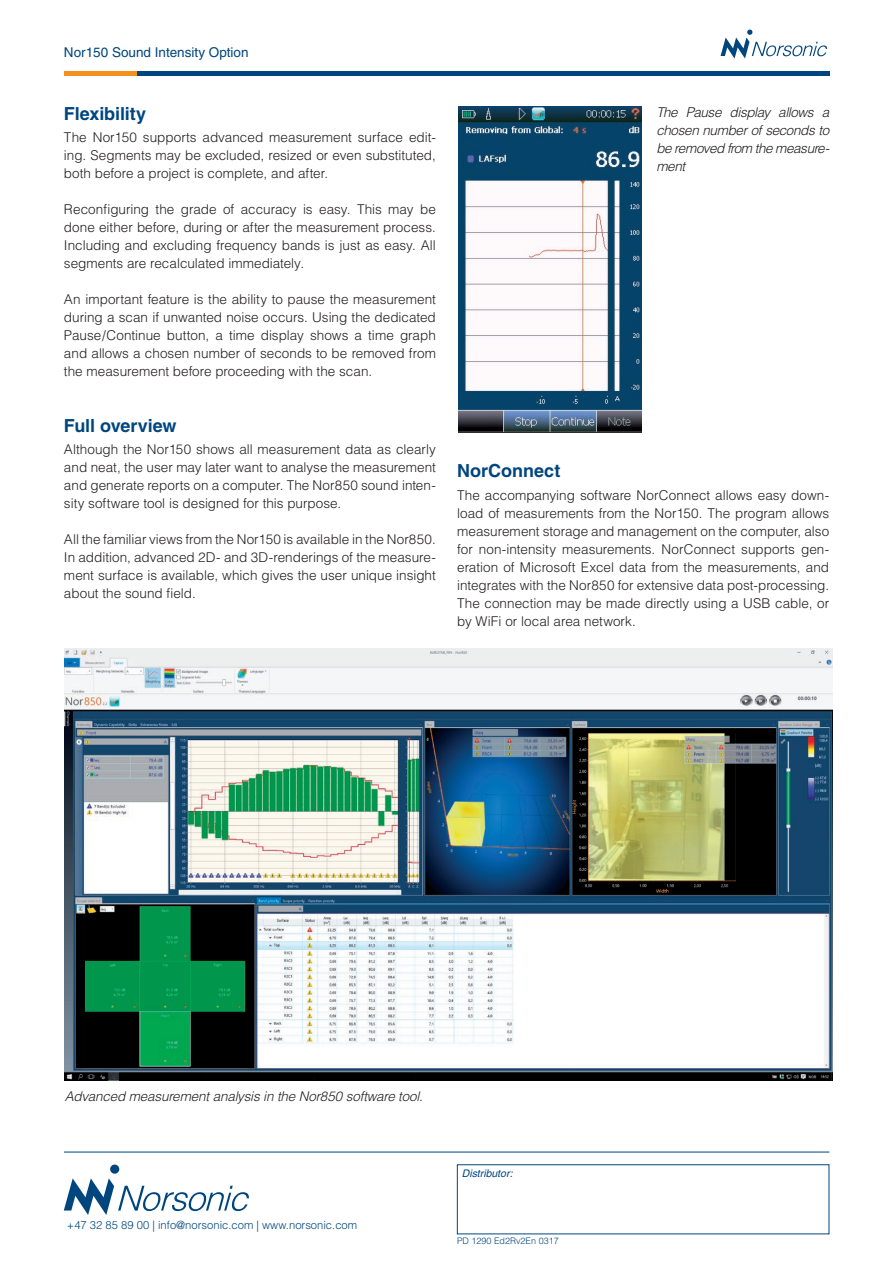
<style>
.page{position:relative;width:893px;height:1263px;background:#fff}
.page>*{position:absolute;margin:0;border:0;box-sizing:border-box;transform-origin:0 0}
.t1{font:700 18px "Helvetica";letter-spacing:-.005em;color:#00467e}
.t2{font:300 13.5px/18px "Helvetica";color:#231f20;text-align:justify}
.t3{font:italic 300 13.5px/18px "Helvetica";letter-spacing:-.025em;color:#231f20;text-align:justify}
.t4{font:13.5px "Helvetica";color:#00467e}
.t5{font:300 11.25px "Helvetica";color:#00467e}
.t6{font:italic 10.5px "Helvetica";color:#00467e}
.t7{font:300 9px "Helvetica";color:#00467e}
</style>
<div class="page">
<div style="left:110px;top:1164px;width:9px;height:10px;background:#00467e;border-radius:50%"></div>
<svg style="left:64px;top:1178px;width:185px;height:37px"></svg>
<div style="left:64px;top:71px;width:75px;height:5px;background:#f4901d"></div>
<div style="left:137px;top:71px;width:692px;height:5px;background:#00467e"></div>
<svg style="left:720px;top:30px;width:107px;height:29px"></svg>
<hr style="left:64px;top:1152px;width:765px;height:1px;background:#00467e">
<img style="left:459px;top:106px;width:182px;height:326px">
<img style="left:65px;top:648px;width:768px;height:432px">
<p class="t4" style="left:64px;top:44px;width:186px">Nor150 Sound Intensity Option</p>
<h1 class="t1" style="left:64px;top:103px;width:84px">Flexibility</h1>
<p class="t2" style="left:64px;top:129px;width:373px">The Nor150 supports advanced measurement surface edit&shy;ing. Segments may be excluded, resized or even substituted, both before a project is complete, and after.</p>
<p class="t2" style="left:64px;top:200px;width:373px">Reconfiguring the grade of accuracy is easy. This may be done either before, during or after the measurement process.<br>Including and excluding frequency bands is just as easy. All segments are recalculated immediately.</p>
<p class="t2" style="left:64px;top:290px;width:373px">An important feature is the ability to pause the measurement during a scan if unwanted noise occurs. Using the dedicated Pause/Continue button, a time display shows a time graph and allows a chosen number of seconds to be removed from the measurement before proceeding with the scan.</p>
<h1 class="t1" style="left:64px;top:415px;width:114px">Full overview</h1>
<p class="t2" style="left:64px;top:440px;width:373px">Although the Nor150 shows all measurement data as clearly and neat, the user may later want to analyse the measurement and generate reports on a computer. The Nor850 sound inten&shy;sity software tool is designed for this purpose.</p>
<p class="t2" style="left:64px;top:530px;width:373px">All the familiar views from the Nor150 is available in the Nor850.<br>In addition, advanced 2D- and 3D-renderings of the measure&shy;ment surface is available, which gives the user unique insight about the sound field.</p>
<p class="t3" style="left:656px;top:103px;width:175px">The Pause display allows a chosen number of seconds to be removed from the measure&shy;ment</p>
<h1 class="t1" style="left:457px;top:460px;width:105px">NorConnect</h1>
<p class="t2" style="left:457px;top:486px;width:374px">The accompanying software NorConnect allows easy down&shy;load of measurements from the Nor150. The program allows measurement storage and management on the computer, also for non-intensity measurements. NorConnect supports gen&shy;eration of Microsoft Excel data from the measurements, and integrates with the Nor850 for extensive data post-processing.<br>The connection may be made directly using a USB cable, or by WiFi or local area network.</p>
<p class="t3" style="left:65px;top:1087px;width:360px">Advanced measurement analysis in the Nor850 software tool.</p>
<p class="t5" style="left:67px;top:1218px;width:292px">+47 32 85 89 00 | info@norsonic.com | www.norsonic.com</p>
<p class="t6" style="left:462px;top:1167px;width:53px">Distributor:</p>
<p class="t7" style="left:457px;top:1235px;width:103px">PD 1290 Ed2Rv2En 0317</p>
</div>
